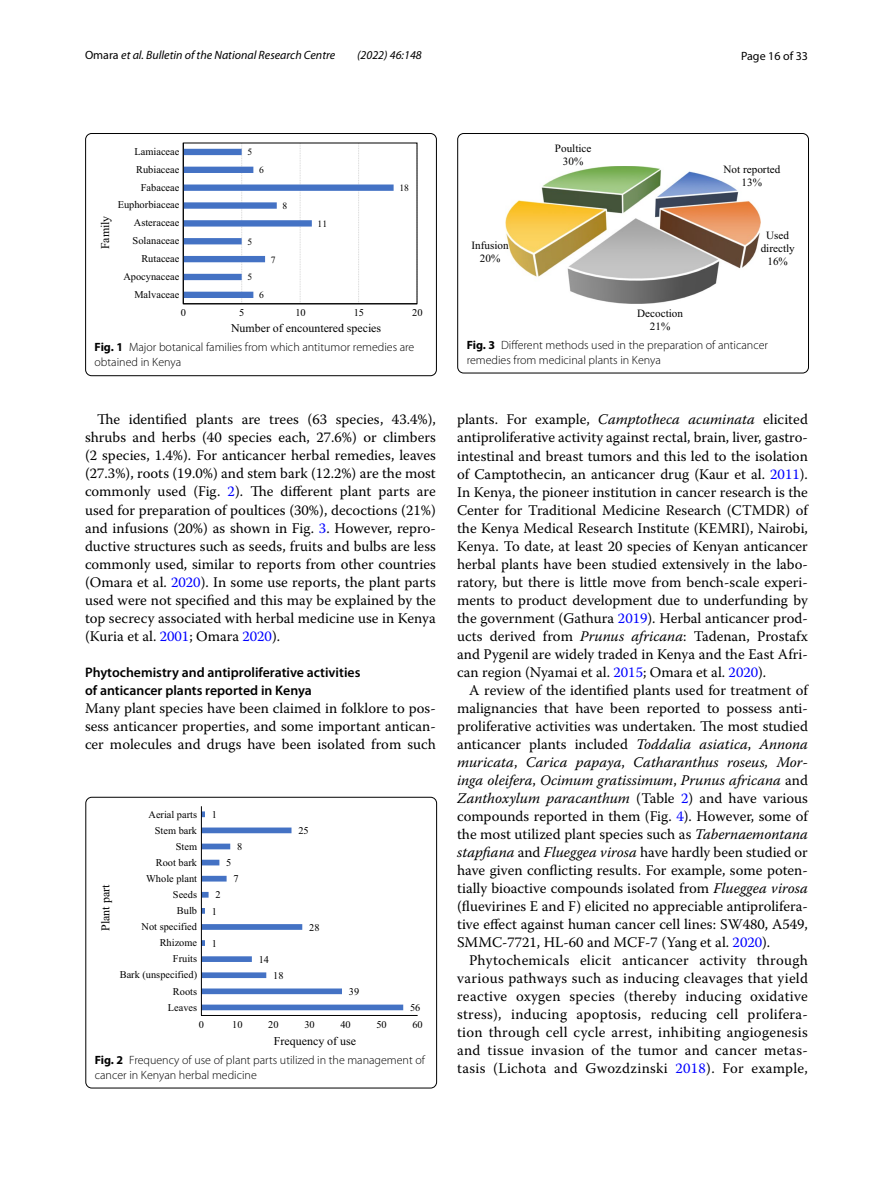
<style>
.page{position:relative;width:893px;height:1187px;background:#fff}
.page>*{position:absolute;margin:0;border:0;box-sizing:border-box;transform-origin:0 0}
.t1{font:14.7px/18px "Warnock Pro";color:#000;text-align:justify}
.t2{font:600 13.8px/18px "Myriad Pro";color:#000}
.t3{font:300 12px/15px "Myriad Pro";color:#000}
.t4{font:italic 12px "Myriad Pro";color:#000}
.t5{font:12px "Times New Roman PSMT2";color:#000}
.t6{font:12px "Myriad Pro";color:#000}
.t7{font:11.85px "Times New Roman";color:#000}
.t8{font:11.1px/12.8px "Times New Roman PSMT3";color:#000;text-align:center}
.t9{font:10.35px "Times New Roman PSMT2";color:#000}
.t10{font:10.35px "Times New Roman";color:#000}
.t11{font:9.6px "Times New Roman";color:#000}
.s1{font-style:normal}
.s2{font-weight:700}
.s3{color:#00f}
.s4{font-style:italic}
</style>
<div class="page">
<svg style="left:417px;top:143px;width:1px;height:161px"></svg>
<svg style="left:184px;top:143px;width:210px;height:160px"></svg>
<hr style="left:183px;top:303px;width:234px;height:1px;background:#000">
<hr style="left:183px;top:143px;width:1px;height:161px;background:#000">
<div style="left:85px;top:133px;width:352px;height:243px;border:1px solid #000;border-radius:6px"></div>
<svg style="left:202px;top:811px;width:201px;height:199px"></svg>
<hr style="left:201px;top:1015px;width:217px;height:1px;background:#000">
<hr style="left:201px;top:806px;width:1px;height:209px;background:#000">
<div style="left:86px;top:797px;width:351px;height:291px;border:1px solid #000;border-radius:6px"></div>
<img style="left:505px;top:166px;width:256px;height:137px">
<div style="left:457px;top:133px;width:352px;height:240px;border:1px solid #000;border-radius:6px"></div>
<p class="t4" style="left:85px;top:48px;width:252px"><span class="s1">Omara</span> et al. Bulletin of the National Research Centre</p>
<p class="t4" style="left:357px;top:48px;width:66px">(2022) 46:148</p>
<p class="t6" style="left:741px;top:48px;width:68px">Page 16 of 33</p>
<p class="t10" style="left:134px;top:144px;width:47px">Lamiaceae</p>
<p class="t11" style="left:247px;top:146px;width:6px">5</p>
<p class="t10" style="left:136px;top:162px;width:45px">Rubiaceae</p>
<p class="t11" style="left:259px;top:163px;width:6px">6</p>
<p class="t10" style="left:141px;top:180px;width:40px">Fabaceae</p>
<p class="t11" style="left:399px;top:181px;width:11px">18</p>
<p class="t10" style="left:118px;top:198px;width:63px">Euphorbiaceae</p>
<p class="t11" style="left:283px;top:199px;width:6px">8</p>
<p class="t7" style="left:97px;top:249px;width:35px;rotate:-90deg">Family</p>
<p class="t10" style="left:134px;top:216px;width:47px">Asteraceae</p>
<p class="t10" style="left:133px;top:234px;width:48px">Solanaceae</p>
<p class="t11" style="left:247px;top:235px;width:6px">5</p>
<p class="t11" style="left:318px;top:217px;width:11px">11</p>
<p class="t10" style="left:141px;top:252px;width:40px">Rutaceae</p>
<p class="t11" style="left:271px;top:253px;width:6px">7</p>
<p class="t10" style="left:123px;top:269px;width:58px">Apocynaceae</p>
<p class="t11" style="left:247px;top:271px;width:6px">5</p>
<p class="t10" style="left:134px;top:287px;width:47px">Malvaceae</p>
<p class="t11" style="left:259px;top:288px;width:6px">6</p>
<p class="t10" style="left:181px;top:305px;width:7px">0</p>
<p class="t10" style="left:239px;top:305px;width:7px">5</p>
<p class="t10" style="left:295px;top:305px;width:12px">10</p>
<p class="t10" style="left:354px;top:305px;width:12px">15</p>
<p class="t10" style="left:412px;top:305px;width:12px">20</p>
<p class="t7" style="left:231px;top:320px;width:152px">Number of encountered species</p>
<p class="t3" style="left:95px;top:339px;width:321px"><span class="s2">Fig. 1</span> Major botanical families from which antitumor remedies are obtained in Kenya</p>
<p class="t1" style="left:85px;top:410px;width:352px;text-indent:12px">The identified plants are trees (63 species, 43.4%), shrubs and herbs (40 species each, 27.6%) or climbers (2 species, 1.4%). For anticancer herbal remedies, leaves (27.3%), roots (19.0%) and stem bark (12.2%) are the most commonly used (Fig. <span class="s3">2</span>). The different plant parts are used for preparation of poultices (30%), decoctions (21%) and infusions (20%) as shown in Fig. <span class="s3">3</span>. However, repro&shy;ductive structures such as seeds, fruits and bulbs are less commonly used, similar to reports from other countries (Omara et al. <span class="s3">2020</span>). In some use reports, the plant parts used were not specified and this may be explained by the top secrecy associated with herbal medicine use in Kenya (Kuria et al. <span class="s3">2001</span>; Omara <span class="s3">2020</span>).</p>
<p class="t2" style="left:85px;top:662px;width:277px">Phytochemistry and antiproliferative activities of anticancer plants reported in Kenya</p>
<p class="t1" style="left:85px;top:698px;width:352px">Many plant species have been claimed in folklore to pos&shy;sess anticancer properties, and some important antican&shy;cer molecules and drugs have been isolated from such</p>
<p class="t9" style="left:149px;top:807px;width:50px">Aerial parts</p>
<p class="t9" style="left:212px;top:807px;width:7px">1</p>
<p class="t9" style="left:155px;top:823px;width:44px">Stem bark</p>
<p class="t9" style="left:298px;top:823px;width:12px">25</p>
<p class="t9" style="left:176px;top:839px;width:23px">Stem</p>
<p class="t9" style="left:237px;top:839px;width:7px">8</p>
<p class="t9" style="left:156px;top:855px;width:43px">Root bark</p>
<p class="t9" style="left:226px;top:855px;width:7px">5</p>
<p class="t5" style="left:97px;top:930px;width:48px;rotate:-90deg">Plant part</p>
<p class="t9" style="left:146px;top:871px;width:52px">Whole plant</p>
<p class="t9" style="left:233px;top:871px;width:7px">7</p>
<p class="t9" style="left:173px;top:887px;width:26px">Seeds</p>
<p class="t9" style="left:215px;top:888px;width:7px">2</p>
<p class="t9" style="left:177px;top:903px;width:22px">Bulb</p>
<p class="t9" style="left:212px;top:904px;width:7px">1</p>
<p class="t9" style="left:142px;top:919px;width:57px">Not specified</p>
<p class="t9" style="left:309px;top:920px;width:12px">28</p>
<p class="t9" style="left:160px;top:935px;width:39px">Rhizome</p>
<p class="t9" style="left:212px;top:936px;width:7px">1</p>
<p class="t9" style="left:173px;top:951px;width:26px">Fruits</p>
<p class="t9" style="left:259px;top:952px;width:12px">14</p>
<p class="t9" style="left:120px;top:967px;width:79px">Bark (unspecified)</p>
<p class="t9" style="left:273px;top:968px;width:12px">18</p>
<p class="t9" style="left:173px;top:984px;width:26px">Roots</p>
<p class="t9" style="left:349px;top:984px;width:12px">39</p>
<p class="t9" style="left:168px;top:1000px;width:31px">Leaves</p>
<p class="t9" style="left:410px;top:1000px;width:12px">56</p>
<p class="t9" style="left:199px;top:1017px;width:7px">0</p>
<p class="t9" style="left:232px;top:1017px;width:12px">10</p>
<p class="t9" style="left:268px;top:1017px;width:12px">20</p>
<p class="t9" style="left:304px;top:1017px;width:12px">30</p>
<p class="t9" style="left:340px;top:1017px;width:12px">40</p>
<p class="t9" style="left:376px;top:1017px;width:12px">50</p>
<p class="t9" style="left:412px;top:1017px;width:12px">60</p>
<p class="t5" style="left:274px;top:1032px;width:84px">Frequency of use</p>
<p class="t3" style="left:95px;top:1052px;width:332px"><span class="s2">Fig. 2</span> Frequency of use of plant parts utilized in the management of cancer in Kenyan herbal medicine</p>
<p class="t8" style="left:471px;top:239px;width:39px">Infusion<br>20%</p>
<p class="t8" style="left:555px;top:141px;width:38px">Poultice<br>30%</p>
<p class="t8" style="left:637px;top:307px;width:47px">Decoction<br>21%</p>
<p class="t8" style="left:724px;top:162px;width:58px">Not reported<br>13%</p>
<p class="t8" style="left:761px;top:229px;width:36px">Used directly<br>16%</p>
<p class="t3" style="left:467px;top:337px;width:303px"><span class="s2">Fig. 3</span> Different methods used in the preparation of anticancer remedies from medicinal plants in Kenya</p>
<p class="t1" style="left:457px;top:410px;width:352px">plants. For example, <span class="s4">Camptotheca acuminata</span> elicited antiproliferative activity against rectal, brain, liver, gastro&shy;intestinal and breast tumors and this led to the isolation of Camptothecin, an anticancer drug (Kaur et al. <span class="s3">2011</span>).<br>In Kenya, the pioneer institution in cancer research is the Center for Traditional Medicine Research (CTMDR) of the Kenya Medical Research Institute (KEMRI), Nairobi, Kenya. To date, at least 20 species of Kenyan anticancer herbal plants have been studied extensively in the labo&shy;ratory, but there is little move from bench-scale experi&shy;ments to product development due to underfunding by the government (Gathura <span class="s3">2019</span>). Herbal anticancer prod&shy;ucts derived from <span class="s4">Prunus africana</span>: Tadenan, Prostafx and Pygenil are widely traded in Kenya and the East Afri&shy;can region (Nyamai et al. <span class="s3">2015</span>; Omara et al. <span class="s3">2020</span>).</p>
<p class="t1" style="left:457px;top:680px;width:352px;text-indent:12px">A review of the identified plants used for treatment of malignancies that have been reported to possess anti&shy;proliferative activities was undertaken. The most studied anticancer plants included <span class="s4">Toddalia asiatica</span>, <span class="s4">Annona muricata</span>, <span class="s4">Carica papaya</span>, <span class="s4">Catharanthus roseus, Mor&shy;inga oleifera</span>, <span class="s4">Ocimum gratissimum</span>, <span class="s4">Prunus africana</span> and <span class="s4">Zanthoxylum paracanthum</span> (Table <span class="s3">2</span>) and have various compounds reported in them (Fig. <span class="s3">4</span>). However, some of the most utilized plant species such as <span class="s4">Tabernaemontana stapfiana</span> and <span class="s4">Flueggea virosa</span> have hardly been studied or have given conflicting results. For example, some poten&shy;tially bioactive compounds isolated from <span class="s4">Flueggea virosa </span>(fluevirines E and F) elicited no appreciable antiprolifera&shy;tive effect against human cancer cell lines: SW480, A549, SMMC-7721, HL-60 and MCF-7 (Yang et al. <span class="s3">2020</span>).</p>
<p class="t1" style="left:457px;top:950px;width:352px;text-indent:12px">Phytochemicals elicit anticancer activity through various pathways such as inducing cleavages that yield reactive oxygen species (thereby inducing oxidative stress), inducing apoptosis, reducing cell prolifera&shy;tion through cell cycle arrest, inhibiting angiogenesis and tissue invasion of the tumor and cancer metas&shy;tasis (Lichota and Gwozdzinski <span class="s3">2018</span>). For example,</p>
</div>
